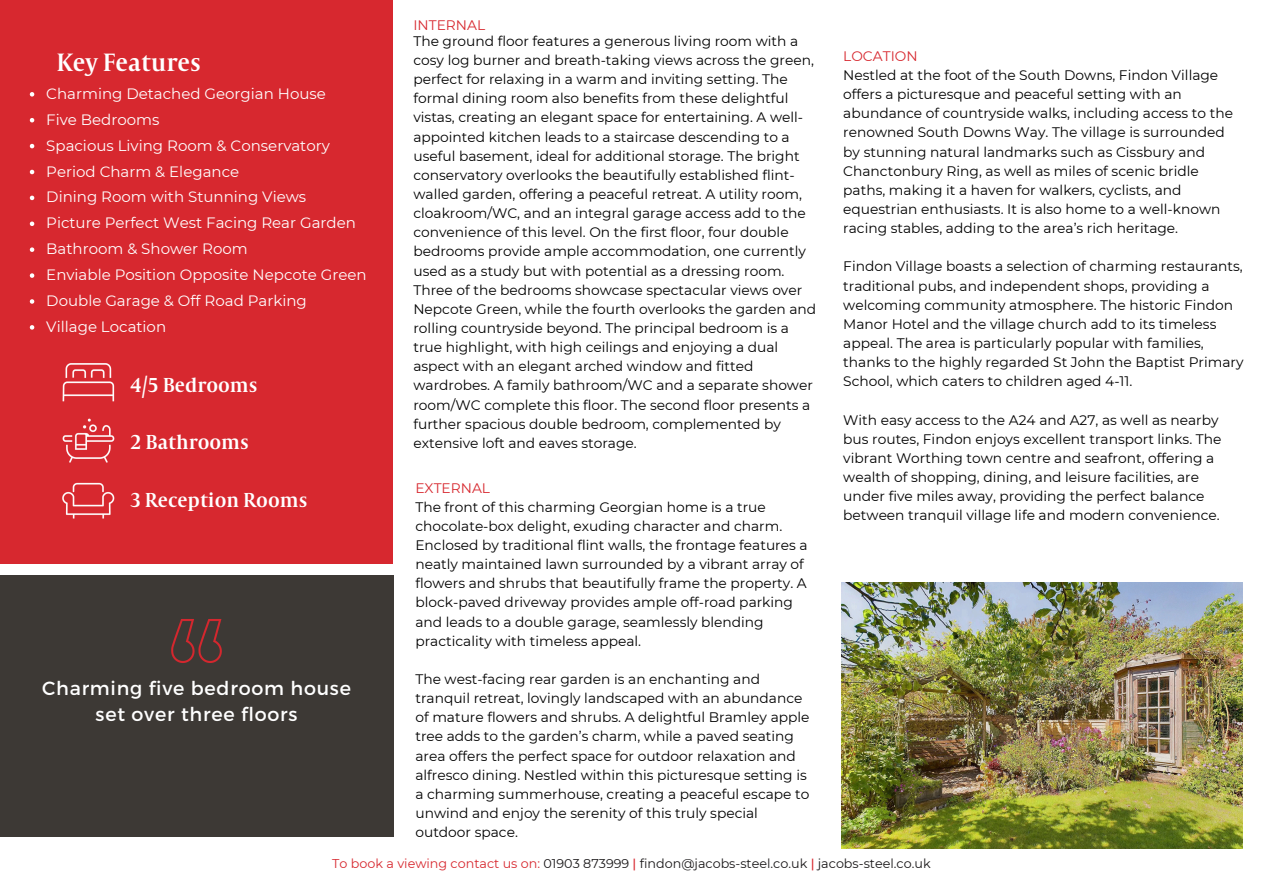
<style>
.page{position:relative;width:1263px;height:894px;background:#fff}
.page>*{position:absolute;margin:0;border:0;box-sizing:border-box;transform-origin:0 0}
.t1{font:27.6px "Capitolium Road";color:#fff}
.t2{font:22.2px "Capitolium Road";color:#fff}
.t3{font:19.05px/26.2px "Montserrat";letter-spacing:.04em;color:#fff;text-align:center}
.t4{font:15px "Montserrat";color:#fff}
.t5{font:13.8px/19.2px "Montserrat";color:#000}
.t6{font:13.8px "Montserrat";color:#d7282f}
.t7{font:12.75px "Montserrat";color:#191718}
.s1{color:#d7282f}
.s2{font-weight:500;color:#d7282f}
</style>
<div class="page">
<div style="left:0;top:0;width:393px;height:563px;background:#d7282f"></div>
<img style="left:62px;top:482px;width:53px;height:37px">
<img style="left:62px;top:418px;width:53px;height:45px">
<img style="left:62px;top:363px;width:53px;height:39px">
<div style="left:0;top:575px;width:393px;height:261px;background:#3d3935"></div>
<img style="left:171px;top:619px;width:51px;height:44px">
<img style="left:842px;top:582px;width:400px;height:266px">
<svg style="left:30px;top:92px;width:4px;height:4px"></svg>
<svg style="left:30px;top:118px;width:4px;height:4px"></svg>
<svg style="left:30px;top:144px;width:4px;height:4px"></svg>
<svg style="left:30px;top:170px;width:4px;height:4px"></svg>
<svg style="left:30px;top:195px;width:4px;height:5px"></svg>
<svg style="left:30px;top:221px;width:4px;height:5px"></svg>
<svg style="left:30px;top:247px;width:4px;height:5px"></svg>
<svg style="left:30px;top:273px;width:4px;height:5px"></svg>
<svg style="left:30px;top:299px;width:4px;height:4px"></svg>
<svg style="left:30px;top:325px;width:4px;height:4px"></svg>
<p class="t1" style="left:57px;top:53px;width:146px">Key Features</p>
<p class="t4" style="left:46px;top:84px;width:281px">Charming Detached Georgian House</p>
<p class="t4" style="left:46px;top:110px;width:115px">Five Bedrooms</p>
<p class="t4" style="left:46px;top:136px;width:285px">Spacious Living Room &amp; Conservatory</p>
<p class="t4" style="left:46px;top:162px;width:194px">Period Charm &amp; Elegance</p>
<p class="t4" style="left:46px;top:188px;width:261px">Dining Room with Stunning Views</p>
<p class="t4" style="left:46px;top:214px;width:311px">Picture Perfect West Facing Rear Garden</p>
<p class="t4" style="left:46px;top:239px;width:203px">Bathroom &amp; Shower Room</p>
<p class="t4" style="left:46px;top:265px;width:322px">Enviable Position Opposite Nepcote Green</p>
<p class="t4" style="left:46px;top:291px;width:262px">Double Garage &amp; Off Road Parking</p>
<p class="t4" style="left:46px;top:317px;width:121px">Village Location</p>
<h2 class="t2" style="left:130px;top:377px;width:129px">4/5 Bedrooms</h2>
<h2 class="t2" style="left:130px;top:435px;width:120px">2 Bathrooms</h2>
<h2 class="t2" style="left:130px;top:492px;width:179px">3 Reception Rooms</h2>
<h5 class="t3" style="left:42px;top:674px;width:310px">Charming five bedroom house set over three floors</h5>
<h4 class="t6" style="left:413px;top:16px;width:73px">INTERNAL</h4>
<h1 class="t5" style="left:413px;top:31px;width:404px">The ground floor features a generous living room with a cosy log burner and breath-taking views across the green, perfect for relaxing in a warm and inviting setting. The formal dining room also benefits from these delightful vistas, creating an elegant space for entertaining. A well&shy;appointed kitchen leads to a staircase descending to a useful basement, ideal for additional storage. The bright conservatory overlooks the beautifully established flint&shy;walled garden, offering a peaceful retreat. A utility room, cloakroom/WC, and an integral garage access add to the convenience of this level. On the first floor, four double bedrooms provide ample accommodation, one currently used as a study but with potential as a dressing room.<br>Three of the bedrooms showcase spectacular views over Nepcote Green, while the fourth overlooks the garden and rolling countryside beyond. The principal bedroom is a true highlight, with high ceilings and enjoying a dual aspect with an elegant arched window and fitted wardrobes. A family bathroom/WC and a separate shower room/WC complete this floor. The second floor presents a further spacious double bedroom, complemented by extensive loft and eaves storage.</h1>
<h5 class="t6" style="left:415px;top:480px;width:76px">EXTERNAL</h5>
<h5 class="t5" style="left:415px;top:497px;width:394px">The front of this charming Georgian home is a true chocolate-box delight, exuding character and charm.<br>Enclosed by traditional flint walls, the frontage features a neatly maintained lawn surrounded by a vibrant array of flowers and shrubs that beautifully frame the property. A block-paved driveway provides ample off-road parking and leads to a double garage, seamlessly blending practicality with timeless appeal.</h5>
<h5 class="t5" style="left:415px;top:669px;width:396px">The west-facing rear garden is an enchanting and tranquil retreat, lovingly landscaped with an abundance of mature flowers and shrubs. A delightful Bramley apple tree adds to the garden’s charm, while a paved seating area offers the perfect space for outdoor relaxation and alfresco dining. Nestled within this picturesque setting is a charming summerhouse, creating a peaceful escape to unwind and enjoy the serenity of this truly special outdoor space.</h5>
<h5 class="t6" style="left:843px;top:47px;width:76px">LOCATION</h5>
<h5 class="t5" style="left:843px;top:65px;width:391px">Nestled at the foot of the South Downs, Findon Village offers a picturesque and peaceful setting with an abundance of countryside walks, including access to the renowned South Downs Way. The village is surrounded by stunning natural landmarks such as Cissbury and Chanctonbury Ring, as well as miles of scenic bridle paths, making it a haven for walkers, cyclists, and equestrian enthusiasts. It is also home to a well-known racing stables, adding to the area’s rich heritage.</h5>
<h4 class="t5" style="left:843px;top:257px;width:402px">Findon Village boasts a selection of charming restaurants, traditional pubs, and independent shops, providing a welcoming community atmosphere. The historic Findon Manor Hotel and the village church add to its timeless appeal. The area is particularly popular with families, thanks to the highly regarded St John the Baptist Primary School, which caters to children aged 4-11.</h4>
<h4 class="t5" style="left:843px;top:410px;width:380px">With easy access to the A24 and A27, as well as nearby bus routes, Findon enjoys excellent transport links. The vibrant Worthing town centre and seafront, offering a wealth of shopping, dining, and leisure facilities, are under five miles away, providing the perfect balance between tranquil village life and modern convenience.</h4>
<p class="t7" style="left:332px;top:855px;width:600px"><span class="s1">To book a viewing contact us on:</span> 01903 873999 <span class="s2">|</span> findon@jacobs-steel.co.uk <span class="s2">|</span> jacobs-steel.co.uk</p>
</div>
